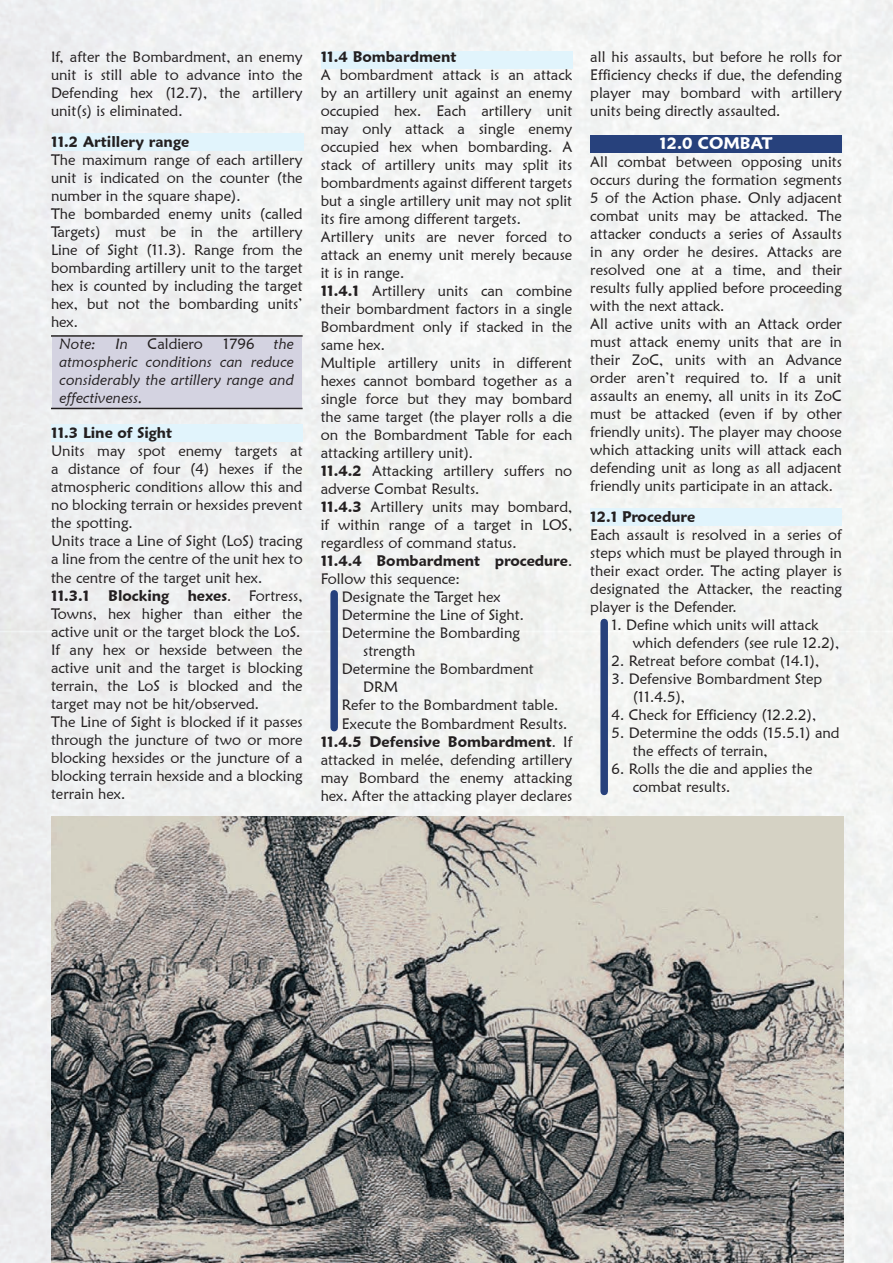
<style>
.page{position:relative;width:893px;height:1263px;background:#f2f3f2}
.page>*{position:absolute;margin:0;border:0;box-sizing:border-box;transform-origin:0 0}
.t1{font:600 16.5px "Maiandra GD";color:#fff}
.t2{font:15px/18px "Maiandra GD";color:#231f20}
.t3{font:600 15px "Maiandra GD";color:#231f20}
.t4{font:italic 15px/18px "Maiandra GD";color:#231f20;text-align:justify}
.s1{font-weight:600}
.s2{font-weight:400}
</style>
<div class="page">
<div style="left:590px;top:508px;width:252px;height:17px;background:#e1f4fc"></div>
<div style="left:321px;top:51px;width:251px;height:17px;background:#e1f4fc"></div>
<div style="left:51px;top:424px;width:252px;height:17px;background:#e1f4fc"></div>
<div style="left:52px;top:134px;width:252px;height:17px;background:#e1f4fc"></div>
<div style="left:590px;top:135px;width:252px;height:17px;background:#27417c"></div>
<div style="left:52px;top:337px;width:250px;height:70px;background:#d4d3e1"></div>
<hr style="left:51px;top:335px;width:252px;height:2px;background:#231f20">
<hr style="left:51px;top:408px;width:252px;height:1px;background:#231f20">
<img style="left:51px;top:817px;width:792px;height:446px">
<div style="left:600px;top:622px;width:8px;height:169px;background:#27417c"></div>
<div style="left:330px;top:594px;width:8px;height:134px;background:#27417c"></div>
<p class="t2" style="left:51px;top:48px;width:253px;text-align:justify">If, after the Bombardment, an enemy unit is still able to advance into the Defending hex (12.7), the artillery unit(s) is eliminated.</p>
<p class="t3" style="left:51px;top:133px;width:140px">11.2 Artillery range</p>
<p class="t2" style="left:51px;top:151px;width:253px">The maximum range of each artillery unit is indicated on the counter (the number in the square shape).<br>The bombarded enemy units (called<br>Targets) must be in the artillery<br>Line of Sight (11.3). Range from the bombarding artillery unit to the target hex is counted by including the target hex, but not the bombarding units’ hex.</p>
<p class="t4" style="left:60px;top:335px;width:38px">Note:</p>
<p class="t4" style="left:115px;top:335px;width:14px">In</p>
<p class="t2" style="left:148px;top:335px;width:57px">Caldiero</p>
<p class="t2" style="left:223px;top:335px;width:33px">1796</p>
<p class="t4" style="left:60px;top:335px;width:236px;text-indent:214px">the atmospheric conditions can reduce considerably the artillery range and effectiveness.</p>
<p class="t3" style="left:51px;top:424px;width:123px">11.3 Line of Sight</p>
<p class="t2" style="left:51px;top:442px;width:253px">Units may spot enemy targets at a distance of four (4) hexes if the atmospheric conditions allow this and no blocking terrain or hexsides prevent the spotting.<br>Units trace a Line of Sight (LoS) tracing a line from the centre of the unit hex to the centre of the target unit hex.<br><span class="s1">11.3.1 Blocking hexes</span>. Fortress, Towns, hex higher than either the active unit or the target block the LoS.<br>If any hex or hexside between the active unit and the target is blocking terrain, the LoS is blocked and the target may not be hit/observed.<br>The Line of Sight is blocked if it passes through the juncture of two or more blocking hexsides or the juncture of a blocking terrain hexside and a blocking terrain hex.</p>
<p class="t3" style="left:321px;top:48px;width:137px">11.4 Bombardment</p>
<p class="t2" style="left:321px;top:66px;width:253px">A bombardment attack is an attack</p>
<p class="t2" style="left:321px;top:84px;width:253px">by an artillery unit against an enemy</p>
<p class="t2" style="left:321px;top:102px;width:253px">occupied hex. Each artillery unit</p>
<p class="t2" style="left:321px;top:120px;width:253px">may only attack a single enemy</p>
<p class="t2" style="left:321px;top:138px;width:253px">occupied hex when bombarding. A</p>
<p class="t2" style="left:321px;top:156px;width:253px">stack of artillery units may split its</p>
<p class="t2" style="left:321px;top:174px;width:253px">bombardments against different targets</p>
<p class="t2" style="left:321px;top:192px;width:253px">but a single artillery unit may not split</p>
<p class="t2" style="left:321px;top:210px;width:202px">its fire among different targets.</p>
<p class="t2" style="left:321px;top:228px;width:253px">Artillery units are never forced to</p>
<p class="t2" style="left:321px;top:246px;width:253px">attack an enemy unit merely because</p>
<p class="t2" style="left:321px;top:264px;width:85px">it is in range.</p>
<p class="t2" style="left:321px;top:282px;width:253px"><span class="s1">11.4.1</span> Artillery units can combine</p>
<p class="t2" style="left:321px;top:300px;width:253px">their bombardment factors in a single</p>
<p class="t2" style="left:321px;top:318px;width:253px">Bombardment only if stacked in the</p>
<p class="t2" style="left:321px;top:336px;width:66px">same hex.</p>
<p class="t2" style="left:321px;top:354px;width:253px">Multiple artillery units in different</p>
<p class="t2" style="left:321px;top:372px;width:253px">hexes cannot bombard together as a</p>
<p class="t2" style="left:321px;top:390px;width:253px">single force but they may bombard</p>
<p class="t2" style="left:321px;top:408px;width:253px">the same target (the player rolls a die</p>
<p class="t2" style="left:321px;top:426px;width:253px">on the Bombardment Table for each</p>
<p class="t2" style="left:321px;top:444px;width:154px">attacking artillery unit).</p>
<p class="t2" style="left:321px;top:462px;width:253px"><span class="s1">11.4.2</span> Attacking artillery suffers no</p>
<p class="t2" style="left:321px;top:480px;width:160px">adverse Combat Results.</p>
<p class="t2" style="left:321px;top:498px;width:253px"><span class="s1">11.4.3</span> Artillery units may bombard,</p>
<p class="t2" style="left:321px;top:516px;width:253px">if within range of a target in LOS,</p>
<p class="t2" style="left:321px;top:534px;width:197px">regardless of command status.</p>
<p class="t3" style="left:321px;top:552px;width:253px">11.4.4 Bombardment procedure<span class="s2">.</span></p>
<p class="t2" style="left:321px;top:570px;width:141px">Follow this sequence:</p>
<p class="t2" style="left:342px;top:588px;width:160px">Designate the Target hex</p>
<p class="t2" style="left:342px;top:606px;width:184px">Determine the Line of Sight.</p>
<p class="t2" style="left:342px;top:624px;width:180px">Determine the Bombarding</p>
<p class="t2" style="left:363px;top:642px;width:54px">strength</p>
<p class="t2" style="left:342px;top:660px;width:193px">Determine the Bombardment</p>
<p class="t2" style="left:363px;top:678px;width:36px">DRM</p>
<p class="t2" style="left:342px;top:696px;width:218px">Refer to the Bombardment table.</p>
<p class="t2" style="left:342px;top:714px;width:227px">Execute the Bombardment Results.</p>
<p class="t3" style="left:321px;top:732px;width:253px">11.4.5 Defensive Bombardment<span class="s2">. If</span></p>
<p class="t2" style="left:321px;top:750px;width:253px">attacked in melée, defending artillery</p>
<p class="t2" style="left:321px;top:768px;width:253px">may Bombard the enemy attacking</p>
<p class="t2" style="left:321px;top:786px;width:253px">hex. After the attacking player declares</p>
<p class="t2" style="left:590px;top:48px;width:253px;text-align:justify">all his assaults, but before he rolls for Efficiency checks if due, the defending player may bombard with artillery units being directly assaulted.</p>
<p class="t1" style="left:660px;top:133px;width:115px">12.0 COMBAT</p>
<p class="t2" style="left:590px;top:153px;width:253px">All combat between opposing units occurs during the formation segments 5 of the Action phase. Only adjacent combat units may be attacked. The attacker conducts a series of Assaults in any order he desires. Attacks are resolved one at a time, and their results fully applied before proceeding with the next attack.<br>All active units with an Attack order must attack enemy units that are in their ZoC, units with an Advance order aren’t required to. If a unit assaults an enemy, all units in its ZoC must be attacked (even if by other friendly units). The player may choose which attacking units will attack each defending unit as long as all adjacent friendly units participate in an attack.</p>
<p class="t3" style="left:590px;top:507px;width:106px">12.1 Procedure</p>
<p class="t2" style="left:590px;top:525px;width:253px;text-align:justify">Each assault is resolved in a series of steps which must be played through in their exact order. The acting player is designated the Attacker, the reacting player is the Defender.</p>
<p class="t2" style="left:633px;top:615px;width:208px;text-indent:-21px">1. Define which units will attack which defenders (see rule 12.2),</p>
<p class="t2" style="left:612px;top:651px;width:209px">2. Retreat before combat (14.1),</p>
<p class="t2" style="left:633px;top:669px;width:191px;text-indent:-21px">3. Defensive Bombardment Step (11.4.5),</p>
<p class="t2" style="left:612px;top:705px;width:206px">4. Check for Efficiency (12.2.2),</p>
<p class="t2" style="left:633px;top:723px;width:208px;text-indent:-21px">5. Determine the odds (15.5.1) and the effects of terrain,</p>
<p class="t2" style="left:633px;top:759px;width:181px;text-indent:-21px">6. Rolls the die and applies the combat results.</p>
</div>
